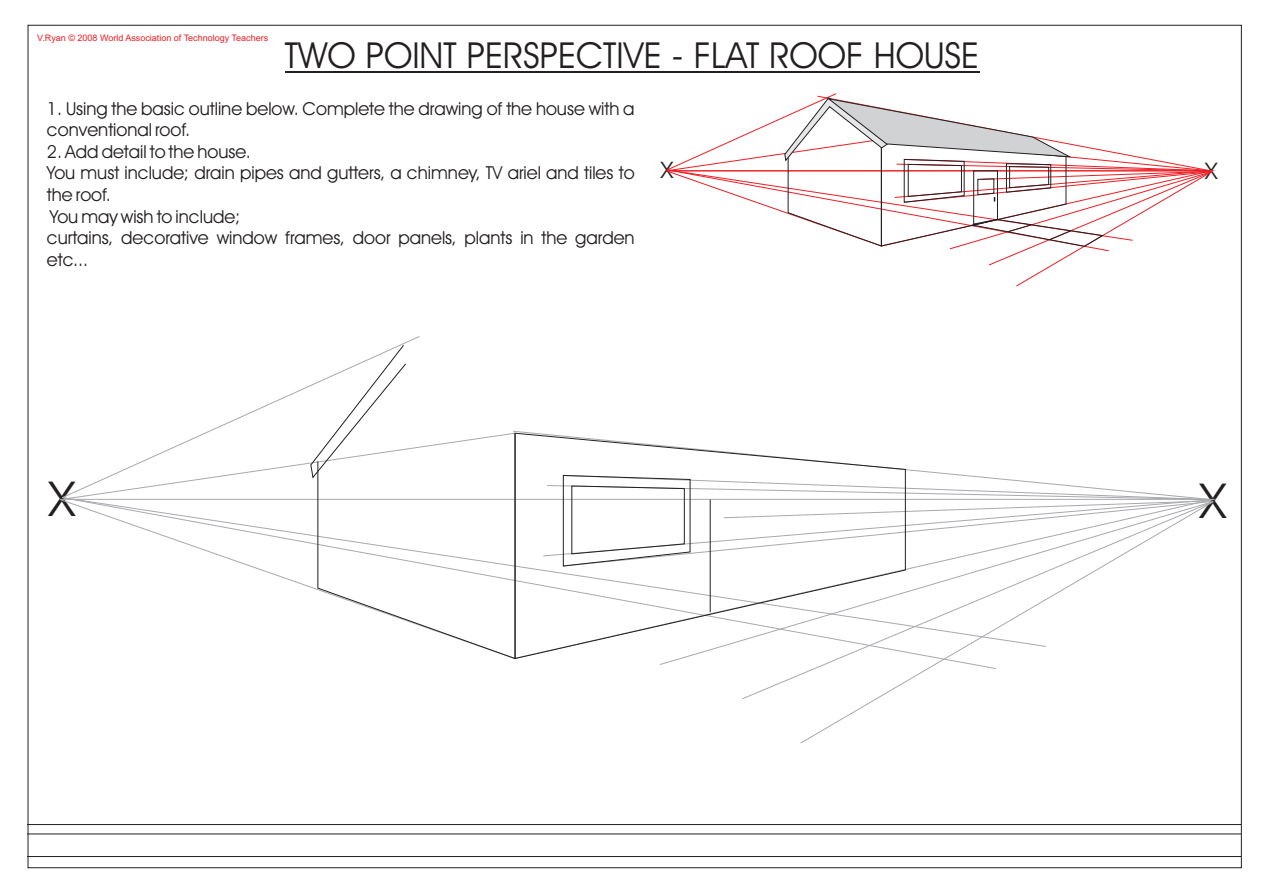
<style>
.page{position:relative;width:1263px;height:893px;background:#fff}
.page>*{position:absolute;margin:0;border:0;box-sizing:border-box;transform-origin:0 0}
.t1{font:48.3px "Avant Garde IT Cby BT";color:#231f20}
.t2{font:36px "Avant Garde IT Cby BT";color:#231f20}
.t3{font:22.95px "Avant Garde IT Cby BT";color:#231f20}
.t4{font:18px/21.6px "Avant Garde IT Cby BT";color:#231f20}
.t5{font:9px "Arial";color:#ee1d23}
</style>
<div class="page">
<hr style="left:27px;top:856px;width:1214px;height:1px;background:#231f20">
<hr style="left:27px;top:834px;width:1214px;height:1px;background:#231f20">
<hr style="left:27px;top:824px;width:1214px;height:1px;background:#231f20">
<hr style="left:285px;top:71px;width:694px;height:2px;background:#231f20">
<svg style="left:660px;top:566px;width:444px;height:99px"></svg>
<svg style="left:515px;top:433px;width:391px;height:226px"></svg>
<hr style="left:710px;top:500px;width:1px;height:112px;background:#231f20">
<svg style="left:543px;top:475px;width:670px;height:91px"></svg>
<svg style="left:60px;top:345px;width:455px;height:314px"></svg>
<svg style="left:666px;top:93px;width:548px;height:193px"></svg>
<p class="t5" style="left:37px;top:35px;width:232px">V.Ryan © 2008 World Association of Technology Teachers</p>
<h2 class="t2" style="left:285px;top:41px;width:696px">TWO POINT PERSPECTIVE - FLAT ROOF HOUSE</h2>
<p class="t4" style="left:47px;top:99px;width:589px">1. Using the basic outline below. Complete the drawing of the house with a conventional roof.</p>
<p class="t4" style="left:47px;top:142px;width:589px">2. Add detail to the house.<br>You must include; drain pipes and gutters, a chimney, TV ariel and tiles to the roof.<br>You may wish to include;<br>curtains, decorative window frames, door panels, plants in the garden etc...</p>
<p class="t3" style="left:661px;top:161px;width:15px">X</p>
<p class="t3" style="left:1205px;top:162px;width:15px">X</p>
<h1 class="t1" style="left:48px;top:479px;width:29px">X</h1>
<h1 class="t1" style="left:1199px;top:481px;width:29px">X</h1>
</div>
